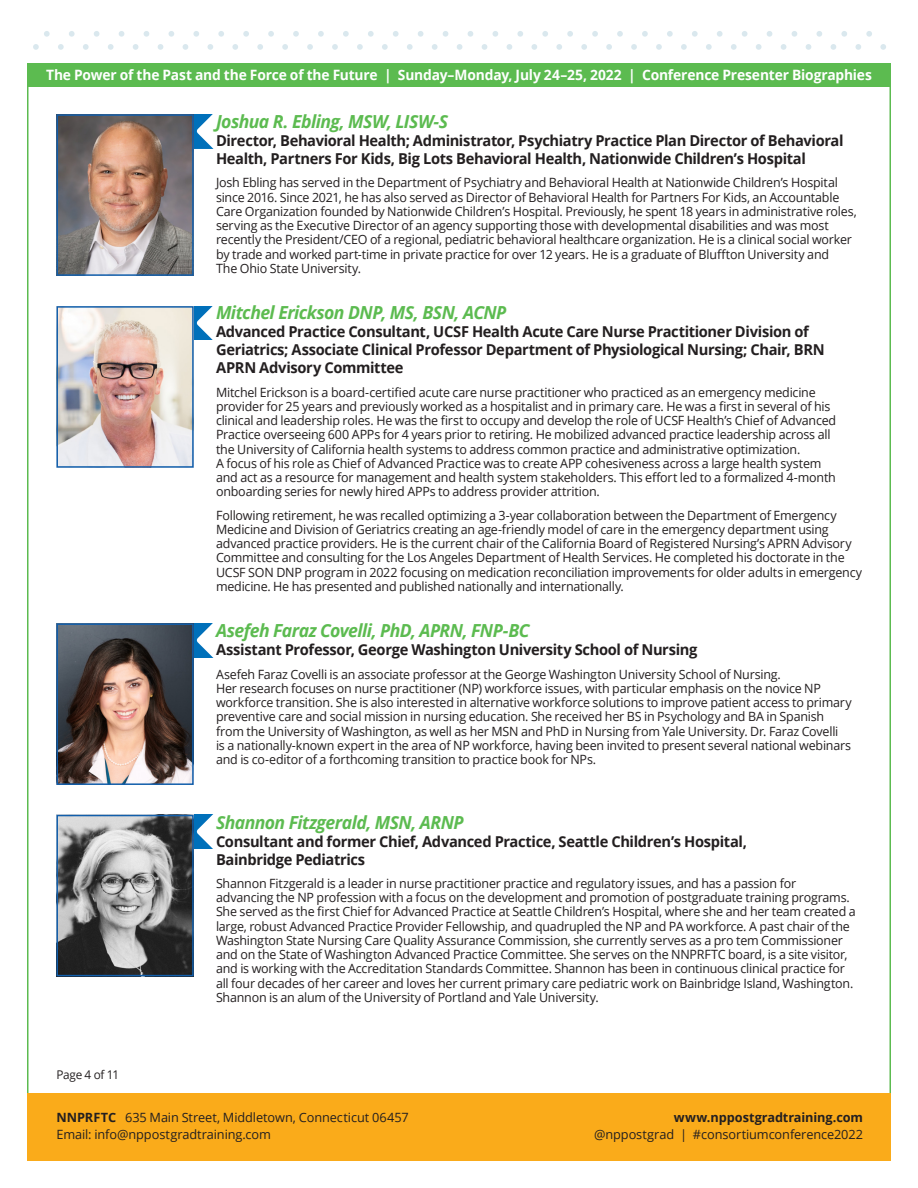
<style>
.page{position:relative;width:918px;height:1188px;background:#fff}
.page>*{position:absolute;margin:0;border:0;box-sizing:border-box;transform-origin:0 0}
.t1{font:italic 700 18px "Open Sans";letter-spacing:-.03em;color:#5cbb50}
.t2{font:700 15px/18px "Open Sans";letter-spacing:-.025em;color:#231f20}
.t3{font:700 14.25px "Open Sans";letter-spacing:-.01em;color:#fff}
.t4{font:12.75px/14.2px "Open Sans";letter-spacing:-.015em;color:#231f20}
.t5{font:12px "Open Sans";letter-spacing:-.025em;color:#231f20}
.s1{font-weight:700}
</style>
<div class="page">
<svg style="left:44px;top:31px;width:6px;height:6px"></svg>
<svg style="left:69px;top:31px;width:6px;height:6px"></svg>
<svg style="left:94px;top:31px;width:5px;height:6px"></svg>
<svg style="left:119px;top:31px;width:5px;height:6px"></svg>
<svg style="left:144px;top:31px;width:5px;height:6px"></svg>
<svg style="left:169px;top:31px;width:5px;height:6px"></svg>
<svg style="left:193px;top:31px;width:6px;height:6px"></svg>
<svg style="left:218px;top:31px;width:6px;height:6px"></svg>
<svg style="left:243px;top:31px;width:6px;height:6px"></svg>
<svg style="left:268px;top:31px;width:6px;height:6px"></svg>
<svg style="left:293px;top:31px;width:6px;height:6px"></svg>
<svg style="left:318px;top:31px;width:6px;height:6px"></svg>
<svg style="left:343px;top:31px;width:6px;height:6px"></svg>
<svg style="left:368px;top:31px;width:6px;height:6px"></svg>
<svg style="left:393px;top:31px;width:6px;height:6px"></svg>
<svg style="left:418px;top:31px;width:5px;height:6px"></svg>
<svg style="left:443px;top:31px;width:5px;height:6px"></svg>
<svg style="left:468px;top:31px;width:5px;height:6px"></svg>
<svg style="left:493px;top:31px;width:5px;height:6px"></svg>
<svg style="left:517px;top:31px;width:6px;height:6px"></svg>
<svg style="left:542px;top:31px;width:6px;height:6px"></svg>
<svg style="left:567px;top:31px;width:6px;height:6px"></svg>
<svg style="left:592px;top:31px;width:6px;height:6px"></svg>
<svg style="left:617px;top:31px;width:6px;height:6px"></svg>
<svg style="left:642px;top:31px;width:6px;height:6px"></svg>
<svg style="left:667px;top:31px;width:6px;height:6px"></svg>
<svg style="left:692px;top:31px;width:6px;height:6px"></svg>
<svg style="left:717px;top:31px;width:6px;height:6px"></svg>
<svg style="left:742px;top:31px;width:5px;height:6px"></svg>
<svg style="left:767px;top:31px;width:5px;height:6px"></svg>
<svg style="left:792px;top:31px;width:5px;height:6px"></svg>
<svg style="left:817px;top:31px;width:5px;height:6px"></svg>
<svg style="left:841px;top:31px;width:6px;height:6px"></svg>
<svg style="left:866px;top:31px;width:6px;height:6px"></svg>
<svg style="left:33px;top:44px;width:6px;height:6px"></svg>
<svg style="left:58px;top:44px;width:6px;height:6px"></svg>
<svg style="left:83px;top:44px;width:6px;height:6px"></svg>
<svg style="left:108px;top:44px;width:6px;height:6px"></svg>
<svg style="left:133px;top:44px;width:5px;height:6px"></svg>
<svg style="left:158px;top:44px;width:5px;height:6px"></svg>
<svg style="left:183px;top:44px;width:5px;height:6px"></svg>
<svg style="left:207px;top:44px;width:6px;height:6px"></svg>
<svg style="left:232px;top:44px;width:6px;height:6px"></svg>
<svg style="left:257px;top:44px;width:6px;height:6px"></svg>
<svg style="left:282px;top:44px;width:6px;height:6px"></svg>
<svg style="left:307px;top:44px;width:6px;height:6px"></svg>
<svg style="left:332px;top:44px;width:6px;height:6px"></svg>
<svg style="left:357px;top:44px;width:6px;height:6px"></svg>
<svg style="left:382px;top:44px;width:6px;height:6px"></svg>
<svg style="left:407px;top:44px;width:6px;height:6px"></svg>
<svg style="left:432px;top:44px;width:6px;height:6px"></svg>
<svg style="left:457px;top:44px;width:5px;height:6px"></svg>
<svg style="left:482px;top:44px;width:5px;height:6px"></svg>
<svg style="left:507px;top:44px;width:5px;height:6px"></svg>
<svg style="left:531px;top:44px;width:6px;height:6px"></svg>
<svg style="left:556px;top:44px;width:6px;height:6px"></svg>
<svg style="left:581px;top:44px;width:6px;height:6px"></svg>
<svg style="left:606px;top:44px;width:6px;height:6px"></svg>
<svg style="left:631px;top:44px;width:6px;height:6px"></svg>
<svg style="left:656px;top:44px;width:6px;height:6px"></svg>
<svg style="left:681px;top:44px;width:6px;height:6px"></svg>
<svg style="left:706px;top:44px;width:6px;height:6px"></svg>
<svg style="left:731px;top:44px;width:6px;height:6px"></svg>
<svg style="left:756px;top:44px;width:6px;height:6px"></svg>
<svg style="left:781px;top:44px;width:5px;height:6px"></svg>
<svg style="left:806px;top:44px;width:5px;height:6px"></svg>
<svg style="left:831px;top:44px;width:5px;height:6px"></svg>
<svg style="left:855px;top:44px;width:6px;height:6px"></svg>
<svg style="left:880px;top:44px;width:6px;height:6px"></svg>
<div style="left:27px;top:63px;width:864px;height:24px;background:#5cbb50"></div>
<div style="left:27px;top:1094px;width:864px;height:67px;background:#faab1a"></div>
<svg style="left:194px;top:114px;width:19px;height:34px"></svg>
<img style="left:59px;top:117px;width:132px;height:156px">
<div style="left:56px;top:114px;width:138px;height:162px;border:2px solid #115eab"></div>
<svg style="left:194px;top:306px;width:19px;height:34px"></svg>
<img style="left:59px;top:309px;width:132px;height:156px">
<div style="left:56px;top:306px;width:138px;height:162px;border:2px solid #115eab"></div>
<svg style="left:194px;top:623px;width:19px;height:34px"></svg>
<img style="left:59px;top:626px;width:132px;height:156px">
<div style="left:56px;top:623px;width:138px;height:162px;border:2px solid #115eab"></div>
<svg style="left:194px;top:815px;width:19px;height:34px"></svg>
<img style="left:59px;top:818px;width:132px;height:155px">
<div style="left:56px;top:815px;width:138px;height:161px;border:2px solid #115eab"></div>
<p class="t3" style="left:46px;top:65px;width:827px">The Power of the Past and the Force of the Future | Sunday–Monday, July 24–25, 2022 | Conference Presenter Biographies</p>
<p class="t1" style="left:216px;top:109px;width:234px">Joshua R. Ebling, MSW, LISW-S</p>
<p class="t2" style="left:216px;top:131px;width:629px">Director, Behavioral Health; Administrator, Psychiatry Practice Plan Director of Behavioral<br>Health, Partners For Kids, Big Lots Behavioral Health, Nationwide Children’s Hospital</p>
<p class="t4" style="left:216px;top:175px;width:642px">Josh Ebling has served in the Department of Psychiatry and Behavioral Health at Nationwide Children’s Hospital since 2016. Since 2021, he has also served as Director of Behavioral Health for Partners For Kids, an Accountable Care Organization founded by Nationwide Children’s Hospital. Previously, he spent 18 years in administrative roles, serving as the Executive Director of an agency supporting those with developmental disabilities and was most recently the President/CEO of a regional, pediatric behavioral healthcare organization. He is a clinical social worker by trade and worked part-time in private practice for over 12 years. He is a graduate of Bluffton University and<br>The Ohio State University.</p>
<p class="t1" style="left:216px;top:300px;width:292px">Mitchel Erickson DNP, MS, BSN, ACNP</p>
<p class="t2" style="left:216px;top:323px;width:610px">Advanced Practice Consultant, UCSF Health Acute Care Nurse Practitioner Division of<br>Geriatrics; Associate Clinical Professor Department of Physiological Nursing; Chair, BRN<br>APRN Advisory Committee</p>
<p class="t4" style="left:216px;top:384px;width:622px">Mitchel Erickson is a board-certified acute care nurse practitioner who practiced as an emergency medicine provider for 25 years and previously worked as a hospitalist and in primary care. He was a first in several of his clinical and leadership roles. He was the first to occupy and develop the role of UCSF Health’s Chief of Advanced Practice overseeing 600 APPs for 4 years prior to retiring. He mobilized advanced practice leadership across all the University of California health systems to address common practice and administrative optimization.<br>A focus of his role as Chief of Advanced Practice was to create APP cohesiveness across a large health system and act as a resource for management and health system stakeholders. This effort led to a formalized 4-month onboarding series for newly hired APPs to address provider attrition.</p>
<p class="t4" style="left:216px;top:507px;width:648px">Following retirement, he was recalled optimizing a 3-year collaboration between the Department of Emergency Medicine and Division of Geriatrics creating an age-friendly model of care in the emergency department using advanced practice providers. He is the current chair of the California Board of Registered Nursing’s APRN Advisory Committee and consulting for the Los Angeles Department of Health Services. He completed his doctorate in the UCSF SON DNP program in 2022 focusing on medication reconciliation improvements for older adults in emergency medicine. He has presented and published nationally and internationally.</p>
<p class="t1" style="left:216px;top:618px;width:315px">Asefeh Faraz Covelli, PhD, APRN, FNP-BC</p>
<p class="t2" style="left:216px;top:641px;width:483px">Assistant Professor, George Washington University School of Nursing</p>
<p class="t4" style="left:216px;top:666px;width:637px">Asefeh Faraz Covelli is an associate professor at the George Washington University School of Nursing.<br>Her research focuses on nurse practitioner (NP) workforce issues, with particular emphasis on the novice NP workforce transition. She is also interested in alternative workforce solutions to improve patient access to primary preventive care and social mission in nursing education. She received her BS in Psychology and BA in Spanish from the University of Washington, as well as her MSN and PhD in Nursing from Yale University. Dr. Faraz Covelli<br>is a nationally-known expert in the area of NP workforce, having been invited to present several national webinars and is co-editor of a forthcoming transition to practice book for NPs.</p>
<p class="t1" style="left:216px;top:809px;width:249px">Shannon Fitzgerald, MSN, ARNP</p>
<p class="t2" style="left:216px;top:832px;width:532px">Consultant and former Chief, Advanced Practice, Seattle Children’s Hospital,<br>Bainbridge Pediatrics</p>
<p class="t4" style="left:216px;top:876px;width:641px">Shannon Fitzgerald is a leader in nurse practitioner practice and regulatory issues, and has a passion for advancing the NP profession with a focus on the development and promotion of postgraduate training programs.<br>She served as the first Chief for Advanced Practice at Seattle Children’s Hospital, where she and her team created a large, robust Advanced Practice Provider Fellowship, and quadrupled the NP and PA workforce. A past chair of the Washington State Nursing Care Quality Assurance Commission, she currently serves as a pro tem Commissioner and on the State of Washington Advanced Practice Committee. She serves on the NNPRFTC board, is a site visitor, and is working with the Accreditation Standards Committee. Shannon has been in continuous clinical practice for all four decades of her career and loves her current primary care pediatric work on Bainbridge Island, Washington.<br>Shannon is an alum of the University of Portland and Yale University.</p>
<p class="t5" style="left:56px;top:1066px;width:64px">Page 4 of 11</p>
<p class="t4" style="left:56px;top:1109px;width:354px;line-height:16.5px"><span class="s1">NNPRFTC</span> 635 Main Street, Middletown, Connecticut 06457<br>Email: info@nppostgradtraining.com</p>
<p class="t4" style="left:594px;top:1109px;width:270px;line-height:16.5px;text-align:right"><span class="s1">www.nppostgradtraining.com </span>@nppostgrad | #consortiumconference2022</p>
</div>
